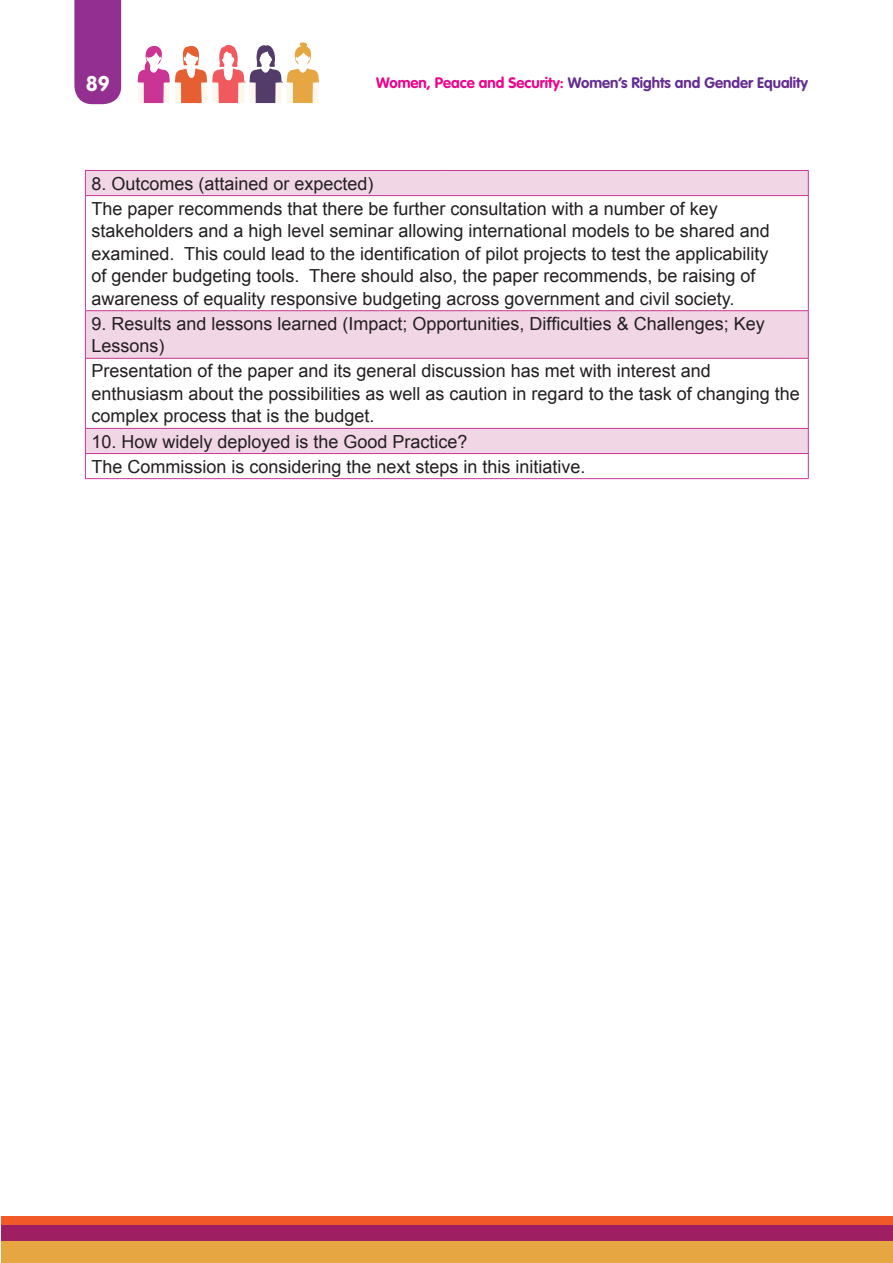
<style>
.page{position:relative;width:893px;height:1263px;background:#fff}
.page>*{position:absolute;margin:0;border:0;box-sizing:border-box;transform-origin:0 0}
.t1{font:700 21px "VAG Rounded";color:#fff}
.body_text{font:18px/22.5px "Arial";color:#231f20}
.t2{font:700 15px "VAG Rounded";color:#652d91}
.s1{color:#ed028c}
</style>
<div class="page">
<div style="left:74px;top:0;width:47px;height:104px;background:#942f92"></div>
<div style="left:1px;top:1241px;width:892px;height:22px;background:#e6a743"></div>
<div style="left:1px;top:1225px;width:892px;height:16px;background:#9e1f62"></div>
<div style="left:1px;top:1216px;width:892px;height:9px;background:#f15929"></div>
<svg style="left:137px;top:42px;width:182px;height:61px"></svg>
<div style="left:86px;top:171px;width:722px;height:24px;background:#f1d6e6"></div>
<svg style="left:86px;top:196px;width:722px;height:282px"></svg>
<hr style="left:85px;top:170px;width:362px;height:1px;background:#ca3595">
<svg style="left:85px;top:171px;width:1px;height:24px"></svg>
<hr style="left:447px;top:170px;width:362px;height:1px;background:#ca3595">
<svg style="left:808px;top:171px;width:1px;height:24px"></svg>
<hr style="left:85px;top:195px;width:362px;height:1px;background:#ca3595">
<hr style="left:85px;top:196px;width:1px;height:114px;background:#ca3595">
<hr style="left:447px;top:195px;width:362px;height:1px;background:#ca3595">
<hr style="left:808px;top:196px;width:1px;height:114px;background:#ca3595">
<hr style="left:85px;top:310px;width:362px;height:1px;background:#ca3595">
<hr style="left:85px;top:311px;width:1px;height:47px;background:#ca3595">
<hr style="left:447px;top:310px;width:362px;height:1px;background:#ca3595">
<hr style="left:808px;top:311px;width:1px;height:47px;background:#ca3595">
<hr style="left:85px;top:358px;width:362px;height:1px;background:#ca3595">
<hr style="left:85px;top:359px;width:1px;height:69px;background:#ca3595">
<hr style="left:447px;top:358px;width:362px;height:1px;background:#ca3595">
<hr style="left:808px;top:359px;width:1px;height:69px;background:#ca3595">
<hr style="left:85px;top:428px;width:362px;height:1px;background:#ca3595">
<hr style="left:447px;top:428px;width:362px;height:1px;background:#ca3595">
<hr style="left:85px;top:453px;width:362px;height:1px;background:#ca3595">
<svg style="left:85px;top:429px;width:1px;height:49px"></svg>
<hr style="left:447px;top:453px;width:362px;height:1px;background:#ca3595">
<svg style="left:808px;top:429px;width:1px;height:49px"></svg>
<hr style="left:85px;top:478px;width:362px;height:1px;background:#ca3595">
<hr style="left:447px;top:478px;width:362px;height:1px;background:#ca3595">
<p class="t1" style="left:86px;top:71px;width:26px">89</p>
<p class="t2" style="left:376px;top:73px;width:433px"><span class="s1">Women, Peace and Security:</span> Women’s Rights and Gender Equality</p>
<p class="body_text" style="left:91px;top:172px;width:284px">8. Outcomes (attained or expected)</p>
<p class="body_text" style="left:91px;top:197px;width:680px">The paper recommends that there be further consultation with a number of key stakeholders and a high level seminar allowing international models to be shared and examined. This could lead to the identification of pilot projects to test the applicability of gender budgeting tools. There should also, the paper recommends, be raising of awareness of equality responsive budgeting across government and civil society.</p>
<p class="body_text" style="left:91px;top:312px;width:675px">9. Results and lessons learned (Impact; Opportunities, Difficulties &amp; Challenges; Key<br>Lessons)</p>
<p class="body_text" style="left:91px;top:360px;width:710px">Presentation of the paper and its general discussion has met with interest and enthusiasm about the possibilities as well as caution in regard to the task of changing the complex process that is the budget.</p>
<p class="body_text" style="left:91px;top:430px;width:378px">10. How widely deployed is the Good Practice?</p>
<p class="body_text" style="left:91px;top:455px;width:496px">The Commission is considering the next steps in this initiative.</p>
</div>
